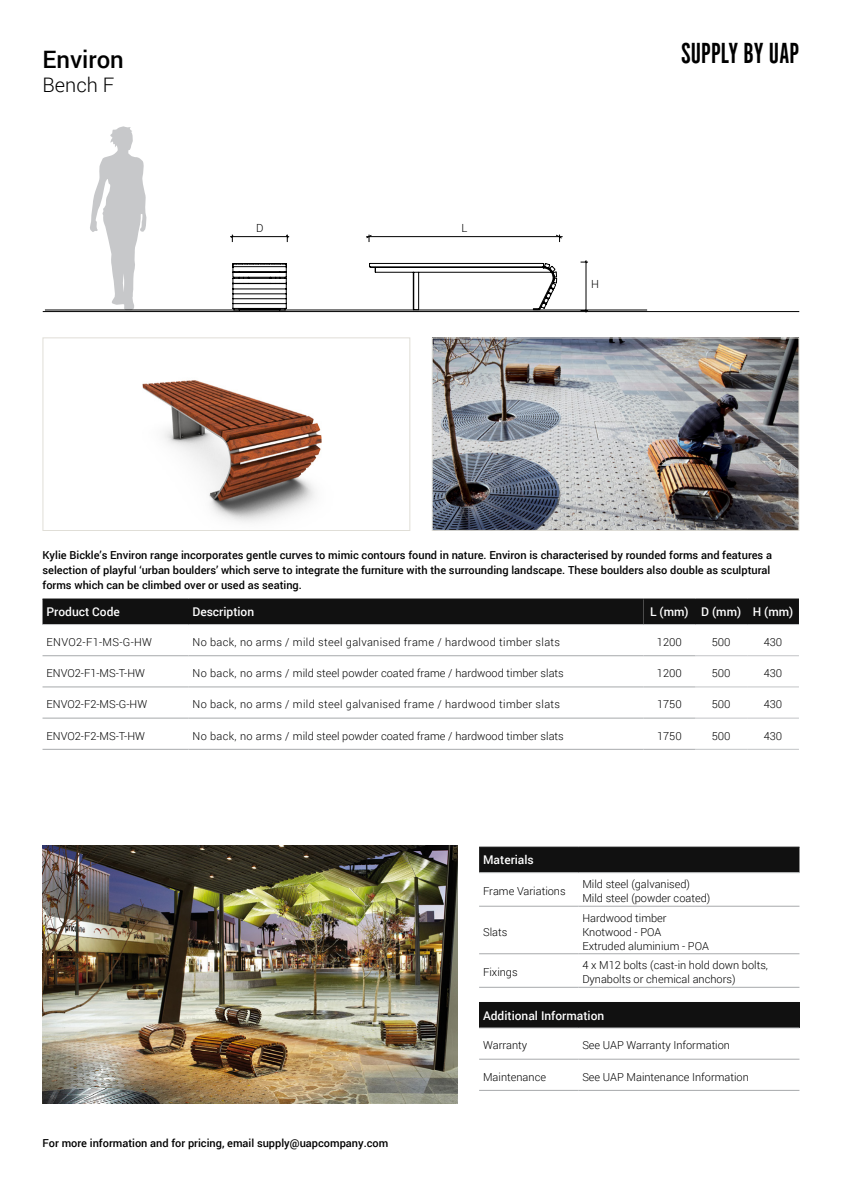
<style>
.page{position:relative;width:842px;height:1191px;background:#fff}
.page>*{position:absolute;margin:0;border:0;box-sizing:border-box;transform-origin:0 0}
.t1{font:30px "Alternate Gothic LT No 1";color:#000}
.t2{font:500 24px "Roboto";color:#000}
.t3{font:300 20px "Roboto";color:#000}
.t4{font:500 12px "Roboto";color:#fff}
.t5{font:300 11.2px "Roboto";color:#000}
.t6{font:300 11px/14px "Roboto";color:#000}
.t7{font:500 11px/15px "Roboto";color:#000}
.t8{font:300 11px "Roboto";letter-spacing:.03em;color:#000}
</style>
<div class="page">
<div style="left:43px;top:599px;width:756px;height:25px;background:#111"></div>
<hr style="left:43px;top:598px;width:146px;height:1px;background:#111">
<hr style="left:189px;top:598px;width:454px;height:1px;background:#111">
<hr style="left:643px;top:598px;width:52px;height:1px;background:#111">
<hr style="left:695px;top:598px;width:52px;height:1px;background:#111">
<hr style="left:747px;top:598px;width:52px;height:1px;background:#111">
<hr style="left:43px;top:624px;width:146px;height:1px;background:#c2c4c6">
<hr style="left:189px;top:624px;width:454px;height:1px;background:#c2c4c6">
<hr style="left:643px;top:624px;width:52px;height:1px;background:#c2c4c6">
<hr style="left:695px;top:624px;width:52px;height:1px;background:#c2c4c6">
<hr style="left:695px;top:655px;width:52px;height:1px;background:#c2c4c6">
<hr style="left:695px;top:686px;width:52px;height:1px;background:#c2c4c6">
<hr style="left:695px;top:717px;width:52px;height:1px;background:#c2c4c6">
<hr style="left:695px;top:749px;width:52px;height:1px;background:#c2c4c6">
<hr style="left:747px;top:624px;width:52px;height:1px;background:#c2c4c6">
<hr style="left:747px;top:655px;width:52px;height:1px;background:#c2c4c6">
<hr style="left:747px;top:686px;width:52px;height:1px;background:#c2c4c6">
<hr style="left:747px;top:717px;width:52px;height:1px;background:#c2c4c6">
<hr style="left:747px;top:749px;width:52px;height:1px;background:#c2c4c6">
<hr style="left:43px;top:655px;width:146px;height:1px;background:#a7a9ac">
<hr style="left:189px;top:655px;width:454px;height:1px;background:#a7a9ac">
<hr style="left:643px;top:655px;width:52px;height:1px;background:#a7a9ac">
<hr style="left:43px;top:686px;width:146px;height:1px;background:#a7a9ac">
<hr style="left:43px;top:717px;width:146px;height:1px;background:#a7a9ac">
<hr style="left:43px;top:749px;width:146px;height:1px;background:#a7a9ac">
<hr style="left:189px;top:686px;width:454px;height:1px;background:#a7a9ac">
<hr style="left:189px;top:717px;width:454px;height:1px;background:#a7a9ac">
<hr style="left:189px;top:749px;width:454px;height:1px;background:#a7a9ac">
<hr style="left:643px;top:686px;width:52px;height:1px;background:#a7a9ac">
<hr style="left:643px;top:717px;width:52px;height:1px;background:#a7a9ac">
<hr style="left:643px;top:749px;width:52px;height:1px;background:#a7a9ac">
<img style="left:142px;top:380px;width:180px;height:142px">
<div style="left:43px;top:337px;width:367px;height:194px;border:1px solid #e0ded7"></div>
<img style="left:434px;top:340px;width:363px;height:188px">
<div style="left:432px;top:338px;width:367px;height:192px;border:1px solid #e0ded7"></div>
<hr style="left:43px;top:311px;width:756px;height:1px;background:#000101">
<svg style="left:90px;top:126px;width:56px;height:184px"></svg>
<hr style="left:45px;top:310px;width:602px;height:1px;background:#000">
<svg style="left:369px;top:263px;width:188px;height:47px"></svg>
<svg style="left:232px;top:263px;width:55px;height:47px"></svg>
<hr style="left:366px;top:236px;width:197px;height:1px;background:#000">
<svg style="left:366px;top:235px;width:6px;height:7px"></svg>
<svg style="left:556px;top:234px;width:6px;height:8px"></svg>
<hr style="left:230px;top:236px;width:59px;height:1px;background:#000">
<svg style="left:231px;top:235px;width:3px;height:7px"></svg>
<svg style="left:286px;top:234px;width:3px;height:8px"></svg>
<hr style="left:586px;top:260px;width:1px;height:52px;background:#000">
<svg style="left:581px;top:260px;width:7px;height:4px"></svg>
<svg style="left:581px;top:309px;width:7px;height:3px"></svg>
<div style="left:479px;top:1002px;width:320px;height:26px;background:#111"></div>
<hr style="left:479px;top:1027px;width:99px;height:1px;background:#c2c4c6">
<hr style="left:578px;top:1027px;width:221px;height:1px;background:#c2c4c6">
<hr style="left:479px;top:1058px;width:99px;height:1px;background:#a7a9ac">
<hr style="left:578px;top:1058px;width:221px;height:1px;background:#a7a9ac">
<hr style="left:479px;top:1089px;width:99px;height:1px;background:#a7a9ac">
<hr style="left:578px;top:1089px;width:221px;height:1px;background:#a7a9ac">
<img style="left:43px;top:846px;width:414px;height:258px">
<div style="left:479px;top:847px;width:320px;height:25px;background:#111"></div>
<hr style="left:479px;top:846px;width:99px;height:1px;background:#111">
<hr style="left:578px;top:846px;width:221px;height:1px;background:#111">
<hr style="left:479px;top:872px;width:99px;height:1px;background:#c2c4c6">
<hr style="left:578px;top:872px;width:221px;height:1px;background:#c2c4c6">
<hr style="left:479px;top:905px;width:99px;height:1px;background:#a7a9ac">
<hr style="left:578px;top:905px;width:221px;height:1px;background:#a7a9ac">
<hr style="left:479px;top:953px;width:99px;height:1px;background:#a7a9ac">
<hr style="left:479px;top:986px;width:99px;height:1px;background:#a7a9ac">
<hr style="left:578px;top:953px;width:221px;height:1px;background:#a7a9ac">
<hr style="left:578px;top:986px;width:221px;height:1px;background:#a7a9ac">
<h2 class="t2" style="left:43px;top:42px;width:83px">Environ</h2>
<h3 class="t3" style="left:43px;top:71px;width:73px">Bench F</h3>
<p class="t5" style="left:256px;top:220px;width:9px">D</p>
<p class="t5" style="left:461px;top:220px;width:7px">L</p>
<h1 class="t1" style="left:681px;top:38px;width:120px">SUPPLY BY UAP</h1>
<p class="t5" style="left:591px;top:276px;width:9px">H</p>
<p class="t7" style="left:43px;top:547px;width:731px">Kylie Bickle’s Environ range incorporates gentle curves to mimic contours found in nature. Environ is characterised by rounded forms and features a selection of playful ‘urban boulders’ which serve to integrate the furniture with the surrounding landscape. These boulders also double as sculptural forms which can be climbed over or used as seating.</p>
<p class="t4" style="left:47px;top:603px;width:75px">Product Code</p>
<p class="t4" style="left:192px;top:603px;width:63px">Description</p>
<p class="t4" style="left:650px;top:603px;width:145px">L (mm) D (mm) H (mm)</p>
<p class="t8" style="left:47px;top:634px;width:107px">ENVO2-F1-MS-G-HW</p>
<p class="t8" style="left:193px;top:634px;width:369px">No back, no arms / mild steel galvanised frame / hardwood timber slats</p>
<p class="t6" style="left:657px;top:634px;width:27px">1200</p>
<p class="t6" style="left:712px;top:634px;width:20px">500</p>
<p class="t6" style="left:764px;top:634px;width:20px">430</p>
<p class="t6" style="left:47px;top:666px;width:100px">ENVO2-F1-MS-T-HW</p>
<p class="t6" style="left:193px;top:666px;width:373px">No back, no arms / mild steel powder coated frame / hardwood timber slats</p>
<p class="t6" style="left:657px;top:666px;width:27px">1200</p>
<p class="t6" style="left:712px;top:666px;width:20px">500</p>
<p class="t6" style="left:764px;top:666px;width:20px">430</p>
<p class="t6" style="left:47px;top:697px;width:102px">ENVO2-F2-MS-G-HW</p>
<p class="t8" style="left:193px;top:697px;width:369px">No back, no arms / mild steel galvanised frame / hardwood timber slats</p>
<p class="t6" style="left:657px;top:697px;width:26px">1750</p>
<p class="t6" style="left:712px;top:697px;width:20px">500</p>
<p class="t6" style="left:764px;top:697px;width:20px">430</p>
<p class="t6" style="left:47px;top:728px;width:100px">ENVO2-F2-MS-T-HW</p>
<p class="t6" style="left:193px;top:728px;width:373px">No back, no arms / mild steel powder coated frame / hardwood timber slats</p>
<p class="t6" style="left:657px;top:728px;width:26px">1750</p>
<p class="t6" style="left:712px;top:728px;width:20px">500</p>
<p class="t6" style="left:764px;top:728px;width:20px">430</p>
<p class="t4" style="left:483px;top:851px;width:52px">Materials</p>
<p class="t6" style="left:483px;top:884px;width:84px">Frame Variations</p>
<p class="t6" style="left:582px;top:877px;width:129px">Mild steel (galvanised)<br>Mild steel (powder coated)</p>
<p class="t6" style="left:483px;top:924px;width:26px">Slats</p>
<p class="t6" style="left:582px;top:910px;width:128px">Hardwood timber<br>Knotwood - POA<br>Extruded aluminium - POA</p>
<p class="t6" style="left:483px;top:965px;width:36px">Fixings</p>
<p class="t6" style="left:582px;top:958px;width:187px">4 x M12 bolts (cast-in hold down bolts,<br>Dynabolts or chemical anchors)</p>
<p class="t7" style="left:43px;top:1135px;width:347px">For more information and for pricing, email supply@uapcompany.com</p>
<p class="t4" style="left:483px;top:1006px;width:123px">Additional Information</p>
<p class="t6" style="left:483px;top:1038px;width:46px">Warranty</p>
<p class="t6" style="left:582px;top:1038px;width:149px">See UAP Warranty Information</p>
<p class="t6" style="left:483px;top:1069px;width:64px">Maintenance</p>
<p class="t6" style="left:582px;top:1069px;width:168px">See UAP Maintenance Information</p>
</div>
